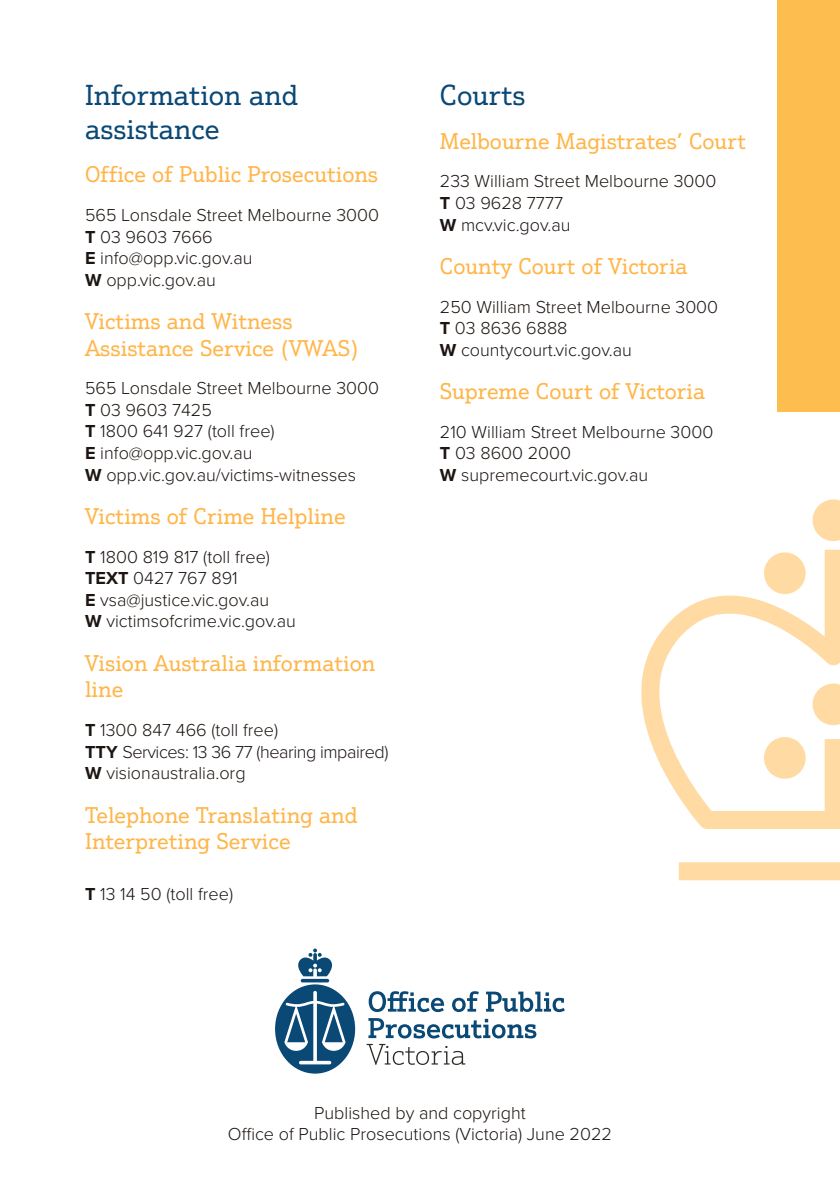
<style>
.page{position:relative;width:840px;height:1191px;background:#fff}
.page>*{position:absolute;margin:0;border:0;box-sizing:border-box;transform-origin:0 0}
.t1{font:28px/33.6px "Justus Pro";color:#0a4875}
.t2{font:22px/26.4px "Justus Pro";color:#ffb548}
.t3{font:300 18px/21.6px "Proxima Nova";color:#1d1511}
.s1{font-weight:700}
</style>
<div class="page">
<div style="left:777px;top:0;width:62px;height:412px;background:#fdbd4f"></div>
<svg style="left:275px;top:984px;width:80px;height:89px"></svg>
<svg style="left:298px;top:948px;width:34px;height:28px"></svg>
<hr style="left:300px;top:979px;width:29px;height:3px;background:#0a4875;border-radius:2px">
<svg style="left:368px;top:991px;width:76px;height:21px"></svg>
<svg style="left:452px;top:991px;width:26px;height:21px"></svg>
<svg style="left:486px;top:991px;width:78px;height:21px"></svg>
<svg style="left:368px;top:1018px;width:168px;height:20px"></svg>
<svg style="left:366px;top:1044px;width:99px;height:21px"></svg>
<svg style="left:812px;top:499px;width:27px;height:33px"></svg>
<svg style="left:641px;top:532px;width:198px;height:297px"></svg>
<div style="left:824px;top:559px;width:15px;height:90px;background:#ffdaa3"></div>
<div style="left:824px;top:748px;width:15px;height:69px;background:#ffdaa3"></div>
<div style="left:687px;top:862px;width:152px;height:18px;background:#ffdaa3"></div>
<h1 class="t1" style="left:85px;top:78px;width:214px">Information and assistance</h1>
<p class="t2" style="left:85px;top:161px;width:294px">Office of Public Prosecutions</p>
<p class="t3" style="left:85px;top:203px;width:295px">565 Lonsdale Street Melbourne 3000<br><span class="s1">T</span> 03 9603 7666<br><span class="s1">E</span> info@opp.vic.gov.au<br><span class="s1">W</span> opp.vic.gov.au</p>
<p class="t2" style="left:85px;top:308px;width:275px">Victims and Witness<br>Assistance Service (VWAS)</p>
<p class="t3" style="left:85px;top:376px;width:295px">565 Lonsdale Street Melbourne 3000<br><span class="s1">T</span> 03 9603 7425<br><span class="s1">T</span> 1800 641 927 (toll free)<br><span class="s1">E</span> info@opp.vic.gov.au<br><span class="s1">W</span> opp.vic.gov.au/victims-witnesses</p>
<p class="t2" style="left:85px;top:502px;width:262px">Victims of Crime Helpline</p>
<p class="t3" style="left:85px;top:545px;width:212px"><span class="s1">T</span> 1800 819 817 (toll free)<br><span class="s1">TEXT</span> 0427 767 891<br><span class="s1">E</span> vsa@justice.vic.gov.au<br><span class="s1">W</span> victimsofcrime.vic.gov.au</p>
<p class="t2" style="left:85px;top:649px;width:291px">Vision Australia information line</p>
<p class="t3" style="left:85px;top:718px;width:304px"><span class="s1">T</span> 1300 847 466 (toll free)<br><span class="s1">TTY</span> Services: 13 36 77 (hearing impaired)<br><span class="s1">W</span> visionaustralia.org</p>
<p class="t2" style="left:85px;top:801px;width:274px">Telephone Translating and<br>Interpreting Service</p>
<p class="t3" style="left:85px;top:881px;width:149px"><span class="s1">T</span> 13 14 50 (toll free)</p>
<h1 class="t1" style="left:439px;top:78px;width:87px">Courts</h1>
<p class="t2" style="left:439px;top:127px;width:307px">Melbourne Magistrates’ Court</p>
<p class="t3" style="left:439px;top:169px;width:278px">233 William Street Melbourne 3000<br><span class="s1">T</span> 03 9628 7777<br><span class="s1">W</span> mcv.vic.gov.au</p>
<p class="t2" style="left:439px;top:252px;width:249px">County Court of Victoria</p>
<p class="t3" style="left:439px;top:295px;width:280px">250 William Street Melbourne 3000<br><span class="s1">T</span> 03 8636 6888<br><span class="s1">W</span> countycourt.vic.gov.au</p>
<p class="t2" style="left:439px;top:378px;width:267px">Supreme Court of Victoria</p>
<p class="t3" style="left:439px;top:420px;width:275px">210 William Street Melbourne 3000<br><span class="s1">T</span> 03 8600 2000<br><span class="s1">W</span> supremecourt.vic.gov.au</p>
<p class="t3" style="left:228px;top:1101px;width:385px;text-align:center">Published by and copyright<br>Office of Public Prosecutions (Victoria) June 2022</p>
</div>
